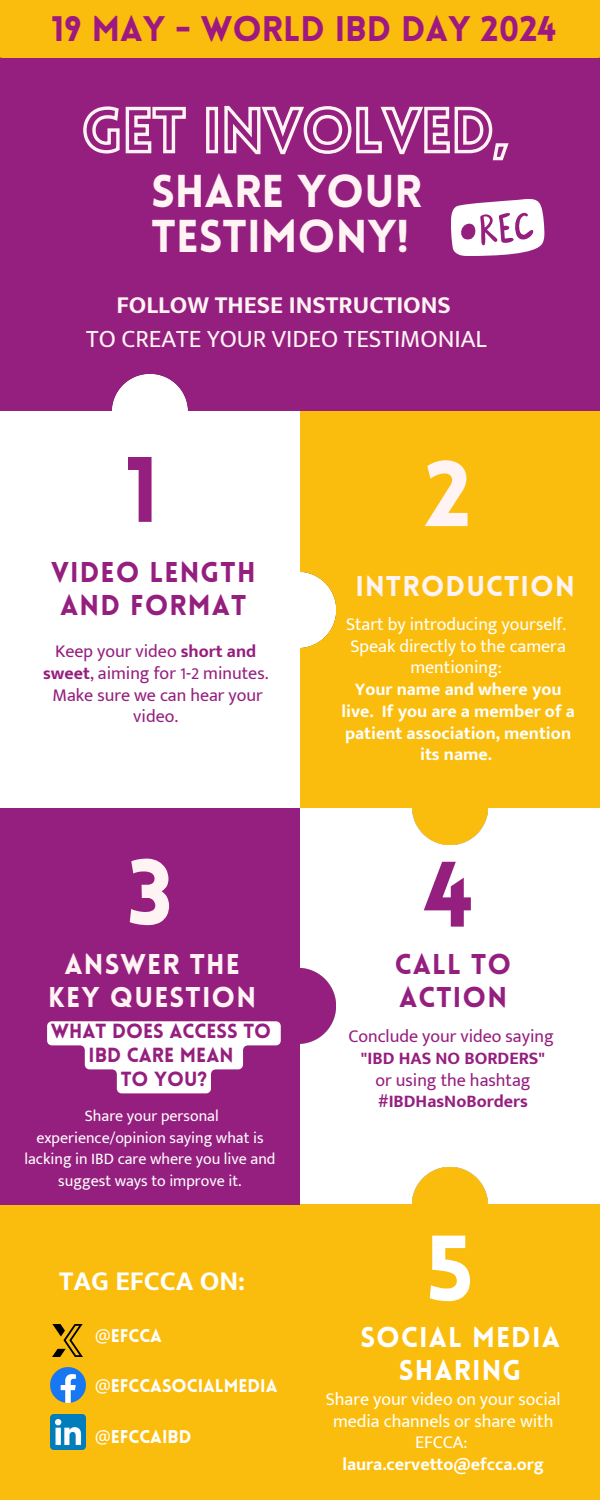
<style>
.page{position:relative;width:600px;height:1500px;background:#951f7f}
.page>*{position:absolute;margin:0;border:0;box-sizing:border-box;transform-origin:0 0}
.t1{font:900 90.8px "Lovelo";color:#fff3f3}
.t2{font:900 90.8px "Lovelo";color:#951f7f}
.t3{font:900 90.8px "Lovelo";color:#fff}
.t4{font:900 45px/45px "Lovelo";color:#fff3f3}
.t5{font:900 34.7px "Lovelo";color:#9e1881}
.t6{font:900 28px/33px "Lovelo";letter-spacing:.04em;color:#fff3f3;text-align:center}
.t7{font:900 28px/33px "Lovelo";letter-spacing:.04em;color:#951f7f;text-align:center}
.t8{font:900 28px/33px "Lovelo";letter-spacing:.04em;color:#fff;text-align:center}
.t9{font:700 28px "Mukta Mahee";color:#fff}
.t10{font:25px/34.5px "Mukta Mahee";color:#fff3f3;text-align:center}
.t11{font:900 20px "Lovelo";color:#951f7f}
.t12{font:18px/21.8px "Mukta Mahee";color:#951f7f;text-align:center}
.t13{font:18px/21.8px "Mukta Mahee";color:#fff;text-align:center}
.t14{font:700 18px/21.8px "Mukta Mahee";color:#fff;text-align:center}
.t15{font:900 18px "Lovelo";color:#fff}
.t16{font:700 18px "Mukta Mahee";color:#951f7f}
.t17{font:16px/21.8px "Mukta Mahee";color:#fff;text-align:center}
.s1{font-weight:700}
.s2{font-family:"Noto Sans";font-weight:400}
</style>
<div class="page">
<div style="left:300px;top:808px;width:300px;height:397px;background:#fff"></div>
<div style="left:0;top:411px;width:300px;height:397px;background:#fff"></div>
<div style="left:0;top:1204px;width:600px;height:296px;background:#fbbd0d"></div>
<div style="left:0;top:808px;width:300px;height:397px;background:#951f7f"></div>
<div style="left:300px;top:411px;width:300px;height:397px;background:#fbbd0d"></div>
<img style="left:112px;top:374px;width:76px;height:37px">
<img style="left:300px;top:572px;width:36px;height:75px">
<img style="left:412px;top:808px;width:76px;height:37px">
<img style="left:300px;top:969px;width:36px;height:75px">
<img style="left:412px;top:1167px;width:76px;height:37px">
<div style="left:0;top:0;width:600px;height:58px;background:#fbbd0d"></div>
<svg style="left:451px;top:198px;width:93px;height:58px"></svg>
<svg style="left:47px;top:1021px;width:234px;height:72px"></svg>
<svg style="left:83px;top:105px;width:426px;height:56px"></svg>
<img style="left:50px;top:1367px;width:35px;height:35px">
<img style="left:53px;top:1324px;width:30px;height:32px">
<img style="left:50px;top:1414px;width:35px;height:35px">
<p class="t5" style="left:51px;top:15px;width:506px">19 MAY - WORLD IBD DAY 2024</p>
<h4 class="t4" style="left:151px;top:174px;width:273px">SHARE YOUR<br>TESTIMONY!</h4>
<p class="t10" style="left:86px;top:287px;width:402px"><span class="s1">FOLLOW THESE INSTRUCTIONS<br></span>TO CREATE YOUR VIDEO TESTIMONIAL</p>
<p class="t2" style="left:125px;top:454px;width:35px">1</p>
<p class="t7" style="left:51px;top:559px;width:206px">VIDEO LENGTH<br>AND FORMAT</p>
<p class="t12" style="left:43px;top:640px;width:227px">Keep your video <span class="s1">short and sweet</span>, aiming for 1-2 minutes.</p>
<h5 class="t12" style="left:53px;top:683px;width:212px">Make sure we can hear your video.</h5>
<p class="t1" style="left:127px;top:856px;width:47px">3</p>
<p class="t6" style="left:48px;top:950px;width:209px">ANSWER THE<br>KEY QUESTION</p>
<p class="t11" style="left:51px;top:1023px;width:222px">WHAT DOES ACCESS TO</p>
<p class="t11" style="left:89px;top:1047px;width:146px">IBD CARE MEAN</p>
<p class="t11" style="left:121px;top:1071px;width:88px">TO YOU?</p>
<p class="t17" style="left:24px;top:1104px;width:253px">Share your personal experience/opinion saying what is lacking in IBD care where you live and suggest ways to improve it.</p>
<p class="t9" style="left:59px;top:1264px;width:187px">TAG EFCCA ON:</p>
<p class="t15" style="left:95px;top:1328px;width:69px"><span class="s2">@</span>EFCCA</p>
<h5 class="t15" style="left:95px;top:1379px;width:184px"><span class="s2">@</span>EFCCASOCIALMEDIA</h5>
<p class="t15" style="left:95px;top:1429px;width:98px"><span class="s2">@</span>EFCCAIBD</p>
<h5 class="t1" style="left:424px;top:458px;width:49px">2</h5>
<p class="t6" style="left:356px;top:573px;width:221px">INTRODUCTION</p>
<p class="t13" style="left:346px;top:613px;width:222px">Start by introducing yourself.</p>
<p class="t13" style="left:351px;top:634px;width:217px">Speak directly to the camera mentioning:</p>
<h5 class="t14" style="left:341px;top:678px;width:235px">Your name and where you live. If you are a member of a patient association, mention its name.</h5>
<p class="t2" style="left:424px;top:859px;width:51px">4</p>
<p class="t7" style="left:395px;top:950px;width:118px;text-align:left">CALL TO<br>ACTION</p>
<p class="t12" style="left:348px;top:1025px;width:207px">Conclude your video saying</p>
<p class="t16" style="left:361px;top:1047px;width:186px">"IBD HAS NO BORDERS"</p>
<p class="t12" style="left:376px;top:1069px;width:157px;text-align:left">or using the hashtag <span class="s1">#IBDHasNoBorders</span></p>
<p class="t3" style="left:426px;top:1232px;width:49px">5</p>
<h5 class="t8" style="left:360px;top:1323px;width:201px">SOCIAL MEDIA<br>SHARING</h5>
<p class="t13" style="left:326px;top:1388px;width:236px">Share your video on your social media channels or share with<br>EFCCA:</p>
<p class="t14" style="left:342px;top:1453px;width:203px">laura.cervetto@efcca.org</p>
</div>
